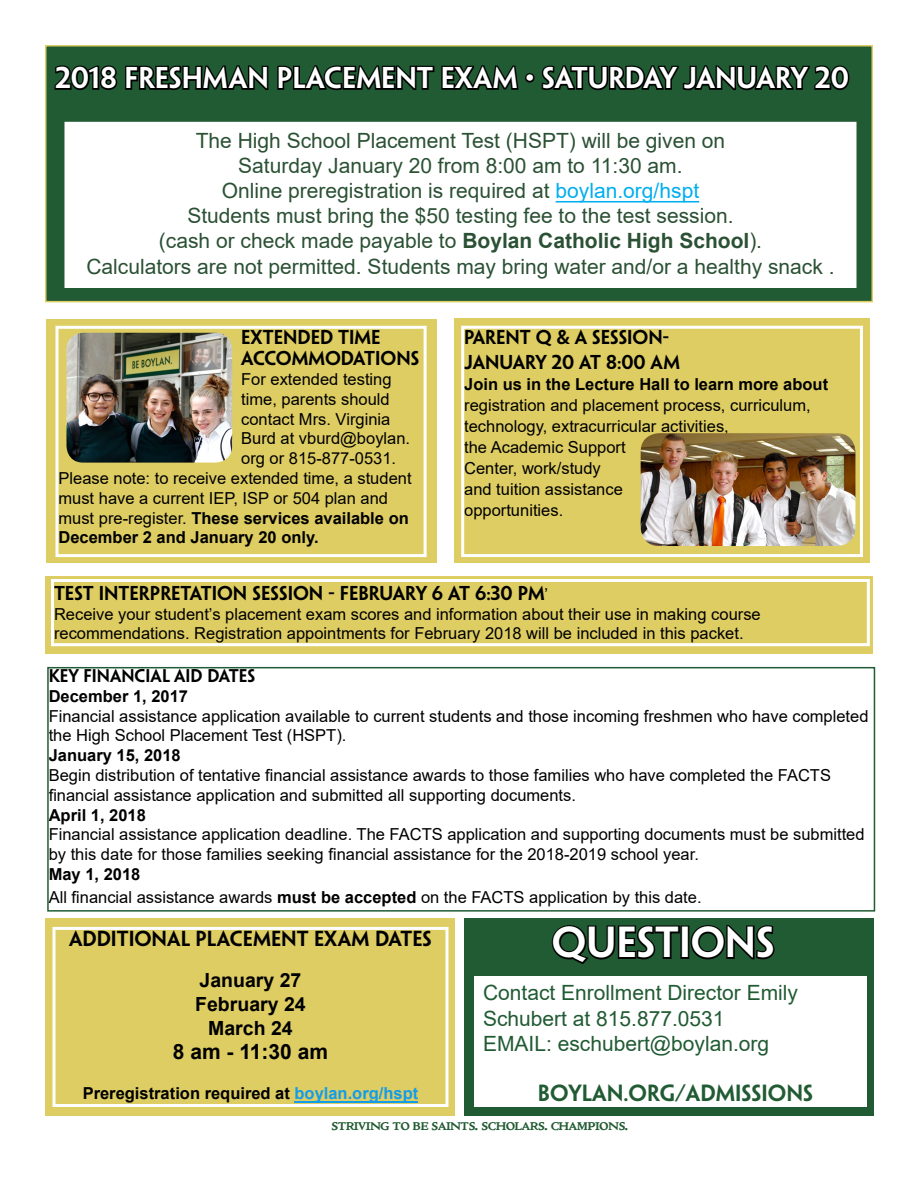
<style>
.page{position:relative;width:918px;height:1188px;background:#fff}
.page>*{position:absolute;margin:0;border:0;box-sizing:border-box;transform-origin:0 0}
.t1{font:39px "Penumbra Semibold Sans";color:#fff}
.t2{font:27px "Penumbra Semibold Sans";color:#fff}
.t3{font:21px/25.2px "Arial";color:#2b5134;text-align:center}
.t4{font:21px/25.2px "Arial";color:#215b33}
.t5{font:21px "Penumbra Semibold Sans";color:#215b33}
.t6{font:700 21px "Arial";color:#000}
.t7{font:19.5px "Penumbra Semibold Sans";color:#000}
.t8{font:700 19.5px/23.5px "Arial";color:#000;text-align:center}
.t9{font:18.9px "Cloister Small Caps";color:#215b33}
.t10{font:18px/21.6px "Penumbra Semibold Sans";color:#000}
.t11{font:16.5px/21px "Arial";color:#000}
.t12{font:700 16.5px "Arial";color:#000}
.t13{font:16.5px "Penumbra Semibold Sans";color:#000}
.s1{color:#00aeef}
.s2{font-weight:700}
.s3{font-weight:400}
.s4{font-family:"Arial";font-size:16.5px}
.s5{color:#139cea}
</style>
<div class="page">
<div style="left:465px;top:918px;width:409px;height:198px;background:#215b33"></div>
<svg style="left:551px;top:925px;width:224px;height:39px"></svg>
<div style="left:474px;top:976px;width:393px;height:131px;background:#fff"></div>
<div style="left:46px;top:918px;width:409px;height:198px;background:#decd63"></div>
<hr style="left:295px;top:1101px;width:123px;height:2px;background:#139cea">
<div style="left:52px;top:927px;width:396px;height:180px;border:3px solid #fff"></div>
<div style="left:47px;top:667px;width:828px;height:245px;border:2px solid #215b33"></div>
<div style="left:46px;top:320px;width:391px;height:243px;background:#decd63"></div>
<div style="left:56px;top:326px;width:371px;height:231px;border:3px solid #fff"></div>
<div style="left:454px;top:318px;width:416px;height:245px;background:#decd63"></div>
<div style="left:461px;top:326px;width:402px;height:231px;border:3px solid #fff"></div>
<img style="left:66px;top:333px;width:166px;height:130px">
<img style="left:641px;top:433px;width:214px;height:113px">
<div style="left:45px;top:45px;width:828px;height:257px;background:#215b33;border:2px solid #decd63"></div>
<svg style="left:53px;top:45px;width:217px;height:45px"></svg>
<svg style="left:276px;top:45px;width:244px;height:46px"></svg>
<div style="left:525px;top:73px;width:10px;height:10px;border:3px solid #000;border-radius:50%"></div>
<svg style="left:541px;top:65px;width:309px;height:26px"></svg>
<div style="left:66px;top:123px;width:789px;height:163px;background:#fff"></div>
<hr style="left:556px;top:201px;width:143px;height:1px;background:#00aeef">
<div style="left:64px;top:122px;width:792px;height:166px;border:3px solid #fff"></div>
<div style="left:45px;top:576px;width:828px;height:77px;background:#decd63"></div>
<div style="left:51px;top:579px;width:819px;height:67px;border:3px solid #fff"></div>
<h2 class="t2" style="left:56px;top:61px;width:795px">2018 FRESHMAN PLACEMENT EXAM • SATURDAY JANUARY 20</h2>
<p class="t3" style="left:86px;top:127px;width:750px">The High School Placement Test (HSPT) will be given on<br>Saturday January 20 from 8:00 am to 11:30 am.<br>Online preregistration is required at <span class="s1">boylan.org/hspt<br></span>Students must bring the $50 testing fee to the test session.<br>(cash or check made payable to <span class="s2">Boylan Catholic High School</span>).<br>Calculators are not permitted. Students may bring water and/or a healthy snack .</p>
<p class="t10" style="left:241px;top:326px;width:180px">EXTENDED TIME<br>ACCOMMODATIONS</p>
<p class="t11" style="left:241px;top:369px;width:152px">For extended testing</p>
<p class="t11" style="left:241px;top:388px;width:150px">time, parents should</p>
<p class="t11" style="left:241px;top:408px;width:151px">contact Mrs. Virginia</p>
<p class="t11" style="left:241px;top:428px;width:170px">Burd at vburd@boylan.</p>
<p class="t11" style="left:241px;top:448px;width:157px">org or 815-877-0531.</p>
<p class="t11" style="left:58px;top:468px;width:355px">Please note: to receive extended time, a student</p>
<p class="t11" style="left:58px;top:487px;width:331px">must have a current IEP, ISP or 504 plan and</p>
<p class="t12" style="left:58px;top:506px;width:352px"><span class="s3">must pre-register.</span> These services available on</p>
<p class="t12" style="left:58px;top:526px;width:262px">December 2 and January 20 only.</p>
<p class="t10" style="left:464px;top:324px;width:217px;line-height:25.5px">PARENT Q &amp; A SESSION-<br>JANUARY 20 AT 8:00 AM</p>
<p class="t12" style="left:464px;top:373px;width:366px">Join us in the Lecture Hall to learn more about</p>
<p class="t11" style="left:464px;top:395px;width:348px">registration and placement process, curriculum, technology, extracurricular activities,<br>the Academic Support<br>Center, work/study<br>and tuition assistance<br>opportunities.</p>
<p class="t10" style="left:54px;top:582px;width:496px">TEST INTERPRETATION SESSION - FEBRUARY 6 AT 6:30 PM<span class="s4">’</span></p>
<p class="t11" style="left:54px;top:604px;width:708px;line-height:19.8px">Receive your student’s placement exam scores and information about their use in making course recommendations. Registration appointments for February 2018 will be included in this packet.</p>
<p class="t13" style="left:49px;top:666px;width:208px">KEY FINANCIAL AID DATES</p>
<p class="t12" style="left:49px;top:684px;width:141px">December 1, 2017</p>
<p class="t11" style="left:49px;top:706px;width:821px;line-height:19.8px">Financial assistance application available to current students and those incoming freshmen who have completed the High School Placement Test (HSPT).</p>
<p class="t12" style="left:49px;top:744px;width:134px">January 15, 2018</p>
<p class="t11" style="left:49px;top:765px;width:784px;line-height:19.8px">Begin distribution of tentative financial assistance awards to those families who have completed the FACTS financial assistance application and submitted all supporting documents.</p>
<p class="t12" style="left:49px;top:803px;width:99px">April 1, 2018</p>
<p class="t11" style="left:49px;top:825px;width:817px;line-height:19.8px">Financial assistance application deadline. The FACTS application and supporting documents must be submitted by this date for those families seeking financial assistance for the 2018-2019 school year.</p>
<p class="t11" style="left:49px;top:862px;width:654px;line-height:23.4px"><span class="s2">May 1, 2018<br></span>All financial assistance awards <span class="s2">must be accepted</span> on the FACTS application by this date.</p>
<h1 class="t1" style="left:552px;top:918px;width:224px">QUESTIONS</h1>
<p class="t4" style="left:483px;top:980px;width:317px">Contact Enrollment Director Emily<br>Schubert at 815.877.0531<br>EMAIL: eschubert@boylan.org</p>
<p class="t5" style="left:538px;top:1080px;width:277px">BOYLAN.ORG/ADMISSIONS</p>
<p class="t9" style="left:332px;top:1117px;width:298px">STRIVING TO BE SAINTS. SCHOLARS. CHAMPIONS.</p>
<p class="t7" style="left:69px;top:927px;width:364px">ADDITIONAL PLACEMENT EXAM DATES</p>
<p class="t8" style="left:195px;top:969px;width:112px">January 27<br>February 24<br>March 24</p>
<p class="t6" style="left:173px;top:1037px;width:157px">8 am - 11:30 am</p>
<p class="t12" style="left:83px;top:1082px;width:337px">Preregistration required at <span class="s5">boylan.org/hspt</span></p>
</div>
